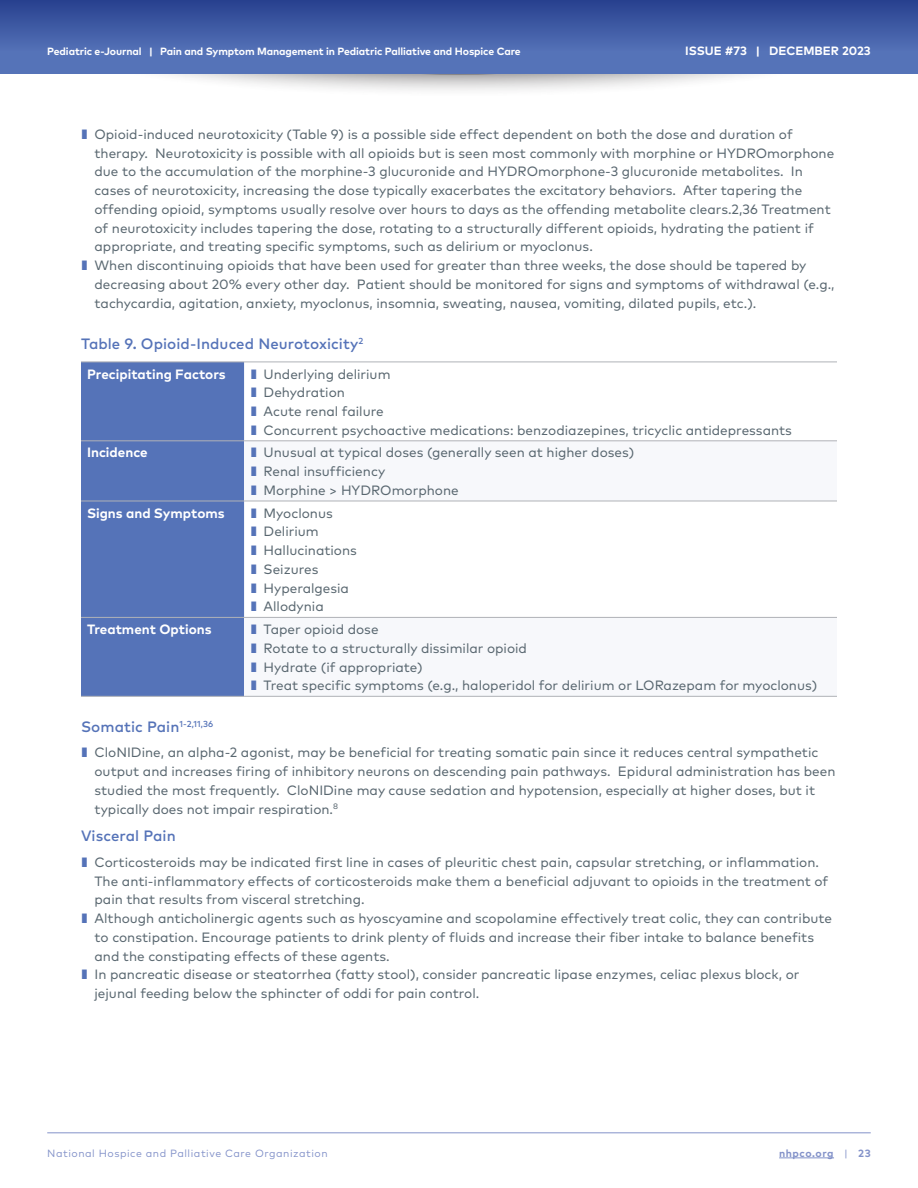
<style>
.page{position:relative;width:918px;height:1188px;background:#fff}
.page>*{position:absolute;margin:0;border:0;box-sizing:border-box;transform-origin:0 0}
.t1{font:500 15px "Mark Pro";letter-spacing:.005em;color:#5573b8}
.t2{font:13.5px/18.8px "Mark Pro";color:#596770}
.t3{font:700 13.5px "Mark Pro";color:#fff}
.t4{font:700 12px "Mark Pro";color:#fff}
.t5{font:700 10.5px "Mark Pro";letter-spacing:-.01em;color:#fff}
.t6{font:10.5px "Mark Pro";letter-spacing:.05em;color:#8392c9}
.t7{font:700 10.5px "Mark Pro";letter-spacing:.05em;color:#8392c9}
.s1{color:#5573b8}
.s2{font-weight:400}
</style>
<div class="page">
<div style="left:60px;top:0;width:798px;height:97px;background:#231f20;opacity:.75"></div>
<div style="left:0;top:0;width:918px;height:74px;background:#5573b8"></div>
<div style="left:0;top:0;width:918px;height:51px;background:linear-gradient(to bottom,#28408e,#5371b7)"></div>
<hr style="left:779px;top:1158px;width:55px;height:1px;background:#8392c9">
<hr style="left:47px;top:1133px;width:824px;height:1px;background:#8392c9">
<div style="left:81px;top:363px;width:163px;height:333px;background:#5573b8"></div>
<svg style="left:244px;top:500px;width:593px;height:196px"></svg>
<hr style="left:81px;top:362px;width:163px;height:1px;background:#b0b2b7">
<hr style="left:244px;top:362px;width:593px;height:1px;background:#b0b2b7">
<hr style="left:81px;top:441px;width:163px;height:1px;background:#b0b2b7">
<hr style="left:244px;top:441px;width:593px;height:1px;background:#b0b2b7">
<hr style="left:81px;top:501px;width:163px;height:1px;background:#b0b2b7">
<hr style="left:244px;top:501px;width:593px;height:1px;background:#b0b2b7">
<hr style="left:81px;top:617px;width:163px;height:1px;background:#b0b2b7">
<hr style="left:244px;top:617px;width:593px;height:1px;background:#b0b2b7">
<hr style="left:81px;top:696px;width:163px;height:1px;background:#b0b2b7">
<hr style="left:244px;top:696px;width:593px;height:1px;background:#b0b2b7">
<p class="t5" style="left:47px;top:43px;width:475px">Pediatric e-Journal | Pain and Symptom Management in Pediatric Palliative and Hospice Care</p>
<p class="t4" style="left:685px;top:42px;width:187px">ISSUE #73 | DECEMBER 2023</p>
<p class="t2" style="left:81px;top:124px;width:713px"><span class="s1">▌</span>Opioid-induced neurotoxicity (Table 9) is a possible side effect dependent on both the dose and duration of</p>
<p class="t2" style="left:94px;top:142px;width:741px">therapy. Neurotoxicity is possible with all opioids but is seen most commonly with morphine or HYDROmorphone</p>
<p class="t2" style="left:94px;top:161px;width:710px">due to the accumulation of the morphine-3 glucuronide and HYDROmorphone-3 glucuronide metabolites. In</p>
<p class="t2" style="left:94px;top:180px;width:709px">cases of neurotoxicity, increasing the dose typically exacerbates the excitatory behaviors. After tapering the</p>
<p class="t2" style="left:94px;top:199px;width:738px">offending opioid, symptoms usually resolve over hours to days as the offending metabolite clears.2,36 Treatment</p>
<p class="t2" style="left:94px;top:217px;width:721px">of neurotoxicity includes tapering the dose, rotating to a structurally different opioids, hydrating the patient if</p>
<p class="t2" style="left:94px;top:236px;width:500px">appropriate, and treating specific symptoms, such as delirium or myoclonus.</p>
<p class="t2" style="left:81px;top:255px;width:727px"><span class="s1">▌</span>When discontinuing opioids that have been used for greater than three weeks, the dose should be tapered by</p>
<p class="t2" style="left:94px;top:274px;width:742px">decreasing about 20% every other day. Patient should be monitored for signs and symptoms of withdrawal (e.g.,</p>
<p class="t2" style="left:94px;top:292px;width:663px">tachycardia, agitation, anxiety, myoclonus, insomnia, sweating, nausea, vomiting, dilated pupils, etc.).</p>
<p class="t1" style="left:81px;top:332px;width:284px">Table 9. Opioid-Induced Neurotoxicity<sup>2</sup></p>
<p class="t3" style="left:87px;top:364px;width:140px">Precipitating Factors</p>
<p class="t2" style="left:250px;top:363px;width:543px"><span class="s1">▌</span>Underlying delirium<br><span class="s1">▌</span>Dehydration<br><span class="s1">▌</span>Acute renal failure<br><span class="s1">▌</span>Concurrent psychoactive medications: benzodiazepines, tricyclic antidepressants</p>
<p class="t3" style="left:87px;top:442px;width:62px">Incidence</p>
<p class="t2" style="left:250px;top:442px;width:386px"><span class="s1">▌</span>Unusual at typical doses (generally seen at higher doses) <span class="s1">▌</span>Renal insufficiency<br><span class="s1">▌</span>Morphine &gt; HYDROmorphone</p>
<p class="t3" style="left:87px;top:503px;width:139px">Signs and Symptoms</p>
<p class="t2" style="left:250px;top:502px;width:108px"><span class="s1">▌</span>Myoclonus <span class="s1">▌</span>Delirium <span class="s1">▌</span>Hallucinations <span class="s1">▌</span>Seizures <span class="s1">▌</span>Hyperalgesia <span class="s1">▌</span>Allodynia</p>
<p class="t3" style="left:87px;top:619px;width:126px">Treatment Options</p>
<p class="t2" style="left:250px;top:619px;width:569px"><span class="s1">▌</span>Taper opioid dose<br><span class="s1">▌</span>Rotate to a structurally dissimilar opioid<br><span class="s1">▌</span>Hydrate (if appropriate)<br><span class="s1">▌</span>Treat specific symptoms (e.g., haloperidol for delirium or LORazepam for myoclonus)</p>
<p class="t1" style="left:81px;top:715px;width:134px">Somatic Pain<sup>1-2,11,36</sup></p>
<p class="t2" style="left:94px;top:742px;width:742px;text-indent:-14px"><span class="s1">▌</span>CloNIDine, an alpha-2 agonist, may be beneficial for treating somatic pain since it reduces central sympathetic output and increases firing of inhibitory neurons on descending pain pathways. Epidural administration has been studied the most frequently. CloNIDine may cause sedation and hypotension, especially at higher doses, but it typically does not impair respiration.<sup>8</sup></p>
<p class="t1" style="left:81px;top:825px;width:96px">Visceral Pain</p>
<p class="t2" style="left:81px;top:852px;width:740px"><span class="s1">▌</span>Corticosteroids may be indicated first line in cases of pleuritic chest pain, capsular stretching, or inflammation.</p>
<p class="t2" style="left:94px;top:870px;width:735px">The anti-inflammatory effects of corticosteroids make them a beneficial adjuvant to opioids in the treatment of</p>
<p class="t2" style="left:94px;top:889px;width:272px">pain that results from visceral stretching.</p>
<p class="t2" style="left:81px;top:908px;width:753px"><span class="s1">▌</span>Although anticholinergic agents such as hyoscyamine and scopolamine effectively treat colic, they can contribute</p>
<p class="t2" style="left:94px;top:927px;width:721px">to constipation. Encourage patients to drink plenty of fluids and increase their fiber intake to balance benefits</p>
<p class="t2" style="left:94px;top:945px;width:297px">and the constipating effects of these agents.</p>
<p class="t2" style="left:81px;top:964px;width:720px"><span class="s1">▌</span>In pancreatic disease or steatorrhea (fatty stool), consider pancreatic lipase enzymes, celiac plexus block, or</p>
<p class="t2" style="left:94px;top:983px;width:386px">jejunal feeding below the sphincter of oddi for pain control.</p>
<p class="t6" style="left:47px;top:1145px;width:282px">National Hospice and Palliative Care Organization</p>
<p class="t7" style="left:779px;top:1145px;width:93px">nhpco.org <span class="s2">|</span> 23</p>
</div>
